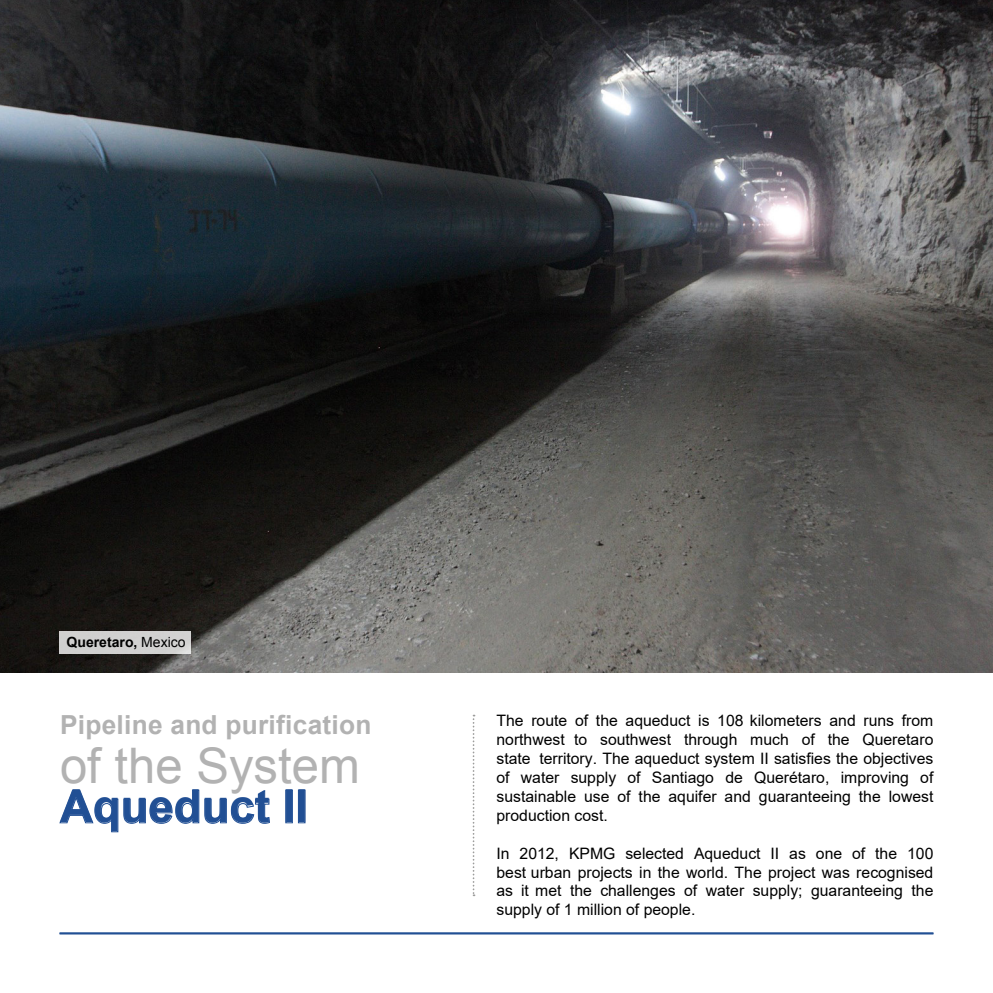
<style>
.page{position:relative;width:993px;height:993px;background:#fff}
.page>*{position:absolute;margin:0;border:0;box-sizing:border-box;transform-origin:0 0}
.t1{font:49px "Arial";color:#b2b2b2}
.t2{font:700 45.5px "Arial";color:#214f94}
.t3{font:700 26.25px "Arial";letter-spacing:.01em;color:#b2b2b2}
.t4{font:15.75px/18.9px "Arial";color:#000;text-align:justify}
.t5{font:700 14px "Arial";color:#000}
.s1{font-weight:400}
</style>
<div class="page">
<img style="left:1px;top:0;width:991px;height:672px">
<hr style="left:60px;top:932px;width:873px;height:1px;background:#214f94">
<div style="left:60px;top:630px;width:130px;height:23px;background:#d1d0d0"></div>
<svg style="left:472px;top:714px;width:2px;height:181px"></svg>
<svg style="left:59px;top:789px;width:211px;height:43px"></svg>
<div style="left:298px;top:790px;width:7px;height:32px;border:1px solid #214f94"></div>
<p class="t5" style="left:67px;top:633px;width:120px">Queretaro, <span class="s1">Mexico</span></p>
<p class="t3" style="left:60px;top:707px;width:313px">Pipeline and purification</p>
<p class="t1" style="left:60px;top:733px;width:301px">of the System</p>
<p class="t2" style="left:60px;top:775px;width:249px">Aqueduct II</p>
<p class="t4" style="left:496px;top:710px;width:438px">The route of the aqueduct is 108 kilometers and runs from northwest to southwest through much of the Queretaro state territory. The aqueduct system II satisfies the objectives of water supply of Santiago de Querétaro, improving of sustainable use of the aquifer and guaranteeing the lowest production cost.</p>
<p class="t4" style="left:496px;top:843px;width:438px">In 2012, KPMG selected Aqueduct II as one of the 100 best urban projects in the world. The project was recognised as it met the challenges of water supply; guaranteeing the supply of 1 million of people.</p>
</div>
